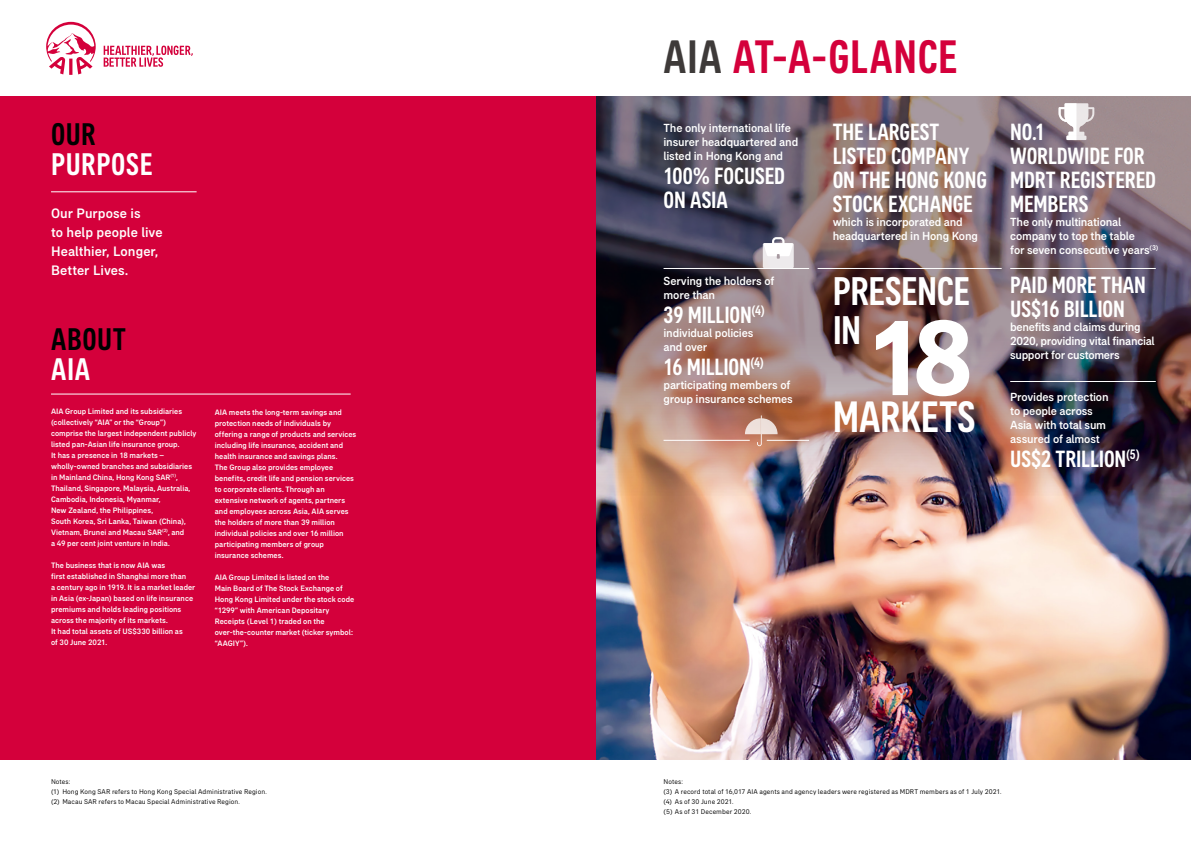
<style>
.page{position:relative;width:1191px;height:842px;background:#fff}
.page>*{position:absolute;margin:0;border:0;box-sizing:border-box;transform-origin:0 0}
.t1{font:700 109px "AIA Everest";color:#fff}
.t2{font:500 condensed 48px "AIA Everest";letter-spacing:.015em;color:#d4003b}
.t3{font:500 condensed 45px "AIA Everest";letter-spacing:-.005em;color:#fff}
.t4{font:500 condensed 40.9px/38.9px "AIA Everest";letter-spacing:-.01em;color:#fff}
.t5{font:500 condensed 32px "AIA Everest";letter-spacing:.02em;color:#fff}
.t6{font:500 condensed 32px "AIA Everest";letter-spacing:.02em;color:#000}
.t7{font:500 condensed 24px/24px "AIA Everest";letter-spacing:-.005em;color:#fff}
.t8{font:500 14px/19px "AIA Everest";letter-spacing:.005em;color:#fff}
.t9{font:500 12px/14px "AIA Everest";letter-spacing:-.015em;color:#fff}
.t10{font:500 8px/11px "AIA Everest";color:#fff}
.t11{font:7px/10px "AIA Everest";letter-spacing:.01em;color:#000}
.s1{color:#3e3a39}
</style>
<div class="page">
<img style="left:595px;top:496px;width:596px;height:264px">
<img style="left:595px;top:96px;width:596px;height:400px">
<div style="left:0;top:96px;width:595px;height:664px;background:#d4003b"></div>
<svg style="left:46px;top:22px;width:147px;height:53px"></svg>
<hr style="left:51px;top:394px;width:300px;height:1px;background:#fff">
<hr style="left:51px;top:192px;width:146px;height:1px;background:#fff">
<hr style="left:1010px;top:268px;width:145px;height:1px;background:#fff">
<hr style="left:817px;top:268px;width:184px;height:1px;background:#fff">
<svg style="left:745px;top:415px;width:32px;height:31px"></svg>
<hr style="left:663px;top:268px;width:146px;height:1px;background:#fff">
<hr style="left:663px;top:440px;width:86px;height:1px;background:#fff">
<hr style="left:766px;top:440px;width:43px;height:1px;background:#fff">
<hr style="left:1010px;top:381px;width:145px;height:1px;background:#fff">
<svg style="left:763px;top:237px;width:30px;height:31px"></svg>
<svg style="left:1058px;top:103px;width:36px;height:37px"></svg>
<h3 class="t6" style="left:51px;top:116px;width:46px">OUR</h3>
<h3 class="t5" style="left:51px;top:146px;width:103px">PURPOSE</h3>
<h3 class="t8" style="left:51px;top:203px;width:113px">Our Purpose is<br>to help people live<br>Healthier, Longer,<br>Better Lives.</h3>
<h3 class="t6" style="left:51px;top:320px;width:77px">ABOUT</h3>
<h3 class="t5" style="left:51px;top:350px;width:41px">AIA</h3>
<p class="t10" style="left:51px;top:406px;width:147px">AIA Group Limited and its subsidiaries (collectively “AIA” or the “Group”) comprise the largest independent publicly listed pan-Asian life insurance group.<br>It has a presence in 18 markets – wholly-owned branches and subsidiaries in Mainland China, Hong Kong SAR<sup>(1)</sup>, Thailand, Singapore, Malaysia, Australia, Cambodia, Indonesia, Myanmar,<br>New Zealand, the Philippines,<br>South Korea, Sri Lanka, Taiwan (China), Vietnam, Brunei and Macau SAR<sup>(2)</sup>, and<br>a 49 per cent joint venture in India.</p>
<p class="t10" style="left:51px;top:560px;width:146px">The business that is now AIA was<br>first established in Shanghai more than<br>a century ago in 1919. It is a market leader in Asia (ex-Japan) based on life insurance premiums and holds leading positions across the majority of its markets.<br>It had total assets of US$330 billion as<br>of 30 June 2021.</p>
<p class="t10" style="left:215px;top:406px;width:143px">AIA meets the long-term savings and protection needs of individuals by offering a range of products and services including life insurance, accident and health insurance and savings plans.<br>The Group also provides employee benefits, credit life and pension services to corporate clients. Through an extensive network of agents, partners and employees across Asia, AIA serves the holders of more than 39 million individual policies and over 16 million participating members of group insurance schemes.</p>
<p class="t10" style="left:215px;top:571px;width:141px">AIA Group Limited is listed on the<br>Main Board of The Stock Exchange of<br>Hong Kong Limited under the stock code “1299” with American Depositary<br>Receipts (Level 1) traded on the over-the-counter market (ticker symbol: “AAGIY”).</p>
<h2 class="t2" style="left:663px;top:30px;width:295px"><span class="s1">AIA</span> AT-A-GLANCE</h2>
<h3 class="t9" style="left:663px;top:120px;width:136px">The only international life insurer headquartered and listed in Hong Kong and</h3>
<h3 class="t7" style="left:663px;top:163px;width:123px">100% FOCUSED<br>ON ASIA</h3>
<h3 class="t9" style="left:663px;top:274px;width:112px">Serving the holders of more than</h3>
<h3 class="t7" style="left:663px;top:303px;width:103px">39 MILLION<sup>(4)</sup></h3>
<h3 class="t9" style="left:663px;top:326px;width:91px">individual policies and over</h3>
<h3 class="t7" style="left:663px;top:355px;width:102px">16 MILLION<sup>(4)</sup></h3>
<h3 class="t9" style="left:663px;top:378px;width:131px">participating members of group insurance schemes</h3>
<h3 class="t7" style="left:832px;top:119px;width:156px">THE LARGEST<br>LISTED COMPANY<br>ON THE HONG KONG<br>STOCK EXCHANGE</h3>
<h3 class="t9" style="left:832px;top:214px;width:147px">which is incorporated and headquartered in Hong Kong</h3>
<h3 class="t4" style="left:832px;top:271px;width:138px">PRESENCE<br>IN</h3>
<h1 class="t1" style="left:865px;top:294px;width:110px">18</h1>
<h3 class="t3" style="left:832px;top:392px;width:144px">MARKETS</h3>
<h3 class="t7" style="left:1010px;top:119px;width:147px">NO.1<br>WORLDWIDE FOR<br>MDRT REGISTERED<br>MEMBERS</h3>
<h3 class="t9" style="left:1010px;top:214px;width:150px">The only multinational company to top the table<br>for seven consecutive years<sup>(3)</sup></h3>
<h3 class="t7" style="left:1010px;top:273px;width:137px">PAID MORE THAN<br>US$16 BILLION</h3>
<h3 class="t9" style="left:1010px;top:320px;width:146px">benefits and claims during<br>2020, providing vital financial support for customers</h3>
<h3 class="t9" style="left:1010px;top:390px;width:100px">Provides protection to people across<br>Asia with total sum assured of almost</h3>
<h3 class="t7" style="left:1010px;top:446px;width:131px">US$2 TRILLION<sup>(5)</sup></h3>
<p class="t11" style="left:51px;top:776px;width:217px">Notes:<br>(1) Hong Kong SAR refers to Hong Kong Special Administrative Region. (2) Macau SAR refers to Macau Special Administrative Region.</p>
<p class="t11" style="left:663px;top:776px;width:340px">Notes:<br>(3) A record total of 16,017 AIA agents and agency leaders were registered as MDRT members as of 1 July 2021. (4) As of 30 June 2021.<br>(5) As of 31 December 2020.</p>
</div>
